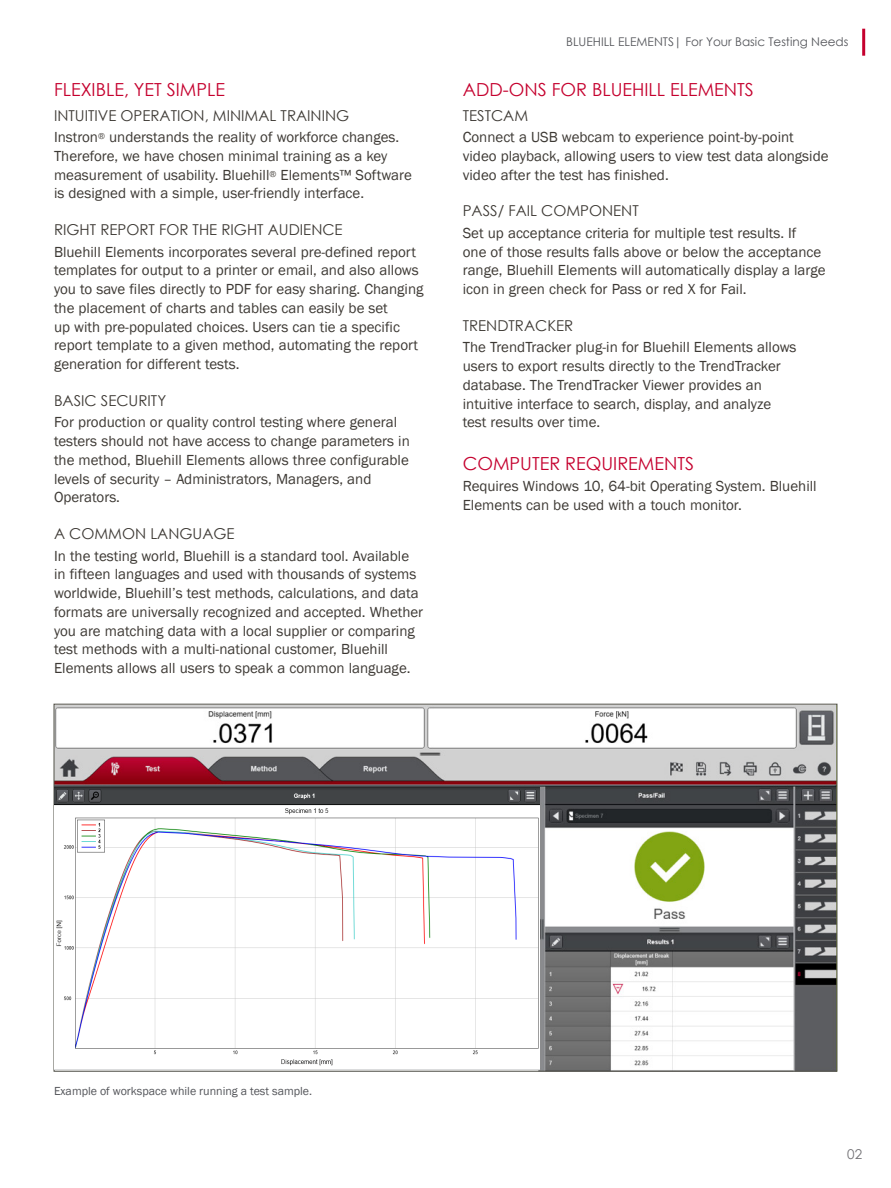
<style>
.page{position:relative;width:891px;height:1188px;background:#fff}
.page>*{position:absolute;margin:0;border:0;box-sizing:border-box;transform-origin:0 0}
.t1{font:18px "Century Gothic";color:#c5002e}
.Body_Text{font:15px/18.8px "Franklin Gothic";color:#3d3934}
.Body_Paragraphs{font:15px "Century Gothic";color:#3d3934}
.t2{font:13.5px "Century Gothic";color:#717074}
.Common_Specification{font:12px "Franklin Gothic";color:#54555a}
.t3{font:12px "Century Gothic";color:#54555a}
</style>
<div class="page">
<hr style="left:862px;top:29px;width:3px;height:27px;background:#c5002e">
<img style="left:56px;top:706px;width:779px;height:364px">
<img style="left:54px;top:787px;width:486px;height:283px">
<p class="t1" style="left:54px;top:76px;width:173px">FLEXIBLE, YET SIMPLE</p>
<p class="Body_Paragraphs" style="left:54px;top:105px;width:297px">INTUITIVE OPERATION, MINIMAL TRAINING</p>
<p class="Body_Text" style="left:54px;top:128px;width:359px">Instron<sup>®</sup> understands the reality of workforce changes.<br>Therefore, we have chosen minimal training as a key measurement of usability. Bluehill<sup>®</sup> Elements™ Software is designed with a simple, user-friendly interface.</p>
<p class="Body_Paragraphs" style="left:54px;top:219px;width:290px">RIGHT REPORT FOR THE RIGHT AUDIENCE</p>
<p class="Body_Text" style="left:54px;top:243px;width:371px">Bluehill Elements incorporates several pre-defined report templates for output to a printer or email, and also allows you to save files directly to PDF for easy sharing. Changing the placement of charts and tables can easily be set<br>up with pre-populated choices. Users can tie a specific report template to a given method, automating the report generation for different tests.</p>
<p class="Body_Paragraphs" style="left:54px;top:390px;width:114px">BASIC SECURITY</p>
<p class="Body_Text" style="left:54px;top:413px;width:357px">For production or quality control testing where general testers should not have access to change parameters in the method, Bluehill Elements allows three configurable levels of security – Administrators, Managers, and Operators.</p>
<p class="Body_Paragraphs" style="left:54px;top:523px;width:182px">A COMMON LANGUAGE</p>
<p class="Body_Text" style="left:54px;top:547px;width:371px">In the testing world, Bluehill is a standard tool. Available in fifteen languages and used with thousands of systems worldwide, Bluehill’s test methods, calculations, and data formats are universally recognized and accepted. Whether you are matching data with a local supplier or comparing test methods with a multi-national customer, Bluehill Elements allows all users to speak a common language.</p>
<p class="t3" style="left:566px;top:33px;width:284px">BLUEHILL ELEMENTS| For Your Basic Testing Needs</p>
<p class="t1" style="left:463px;top:76px;width:293px">ADD-ONS FOR BLUEHILL ELEMENTS</p>
<p class="Body_Paragraphs" style="left:463px;top:105px;width:67px">TESTCAM</p>
<p class="Body_Text" style="left:463px;top:128px;width:367px">Connect a USB webcam to experience point-by-point video playback, allowing users to view test data alongside video after the test has finished.</p>
<p class="Body_Paragraphs" style="left:463px;top:201px;width:178px">PASS/ FAIL COMPONENT</p>
<p class="Body_Text" style="left:463px;top:224px;width:364px">Set up acceptance criteria for multiple test results. If<br>one of those results falls above or below the acceptance range, Bluehill Elements will automatically display a large icon in green check for Pass or red X for Fail.</p>
<p class="Body_Paragraphs" style="left:463px;top:315px;width:112px">TRENDTRACKER</p>
<p class="Body_Text" style="left:463px;top:338px;width:335px">The TrendTracker plug-in for Bluehill Elements allows users to export results directly to the TrendTracker database. The TrendTracker Viewer provides an intuitive interface to search, display, and analyze test results over time.</p>
<p class="t1" style="left:463px;top:451px;width:233px">COMPUTER REQUIREMENTS</p>
<p class="Body_Text" style="left:463px;top:477px;width:355px">Requires Windows 10, 64-bit Operating System. Bluehill<br>Elements can be used with a touch monitor.</p>
<p class="Common_Specification" style="left:54px;top:1083px;width:260px">Example of workspace while running a test sample.</p>
<p class="t2" style="left:847px;top:1145px;width:16px">02</p>
</div>
